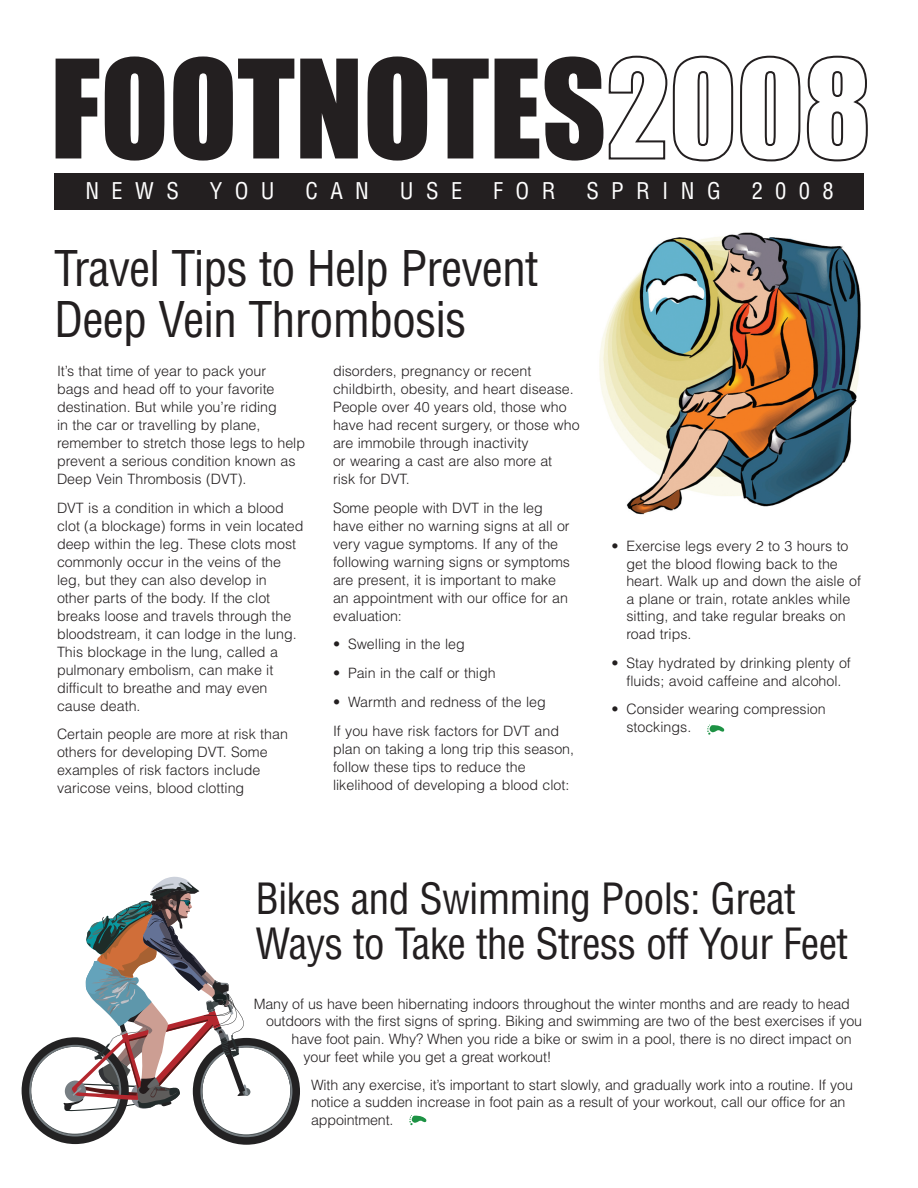
<style>
.page{position:relative;width:918px;height:1188px;background:#fff}
.page>*{position:absolute;margin:0;border:0;box-sizing:border-box;transform-origin:0 0}
.t1{font:126.3px "Impact";color:#231f20}
.Headline_1{font:condensed 48px/51px "Helvetica";letter-spacing:-.02em;color:#231f20}
.Headline_2{font:condensed 42px/45px "Helvetica";letter-spacing:-.02em;color:#231f20}
.t2{font:condensed 22.5px "Helvetica";letter-spacing:.55em;color:#fff}
.Text{font:300 14.25px/18px "Helvetica";color:#231f20}
</style>
<div class="page">
<img style="left:599px;top:232px;width:262px;height:283px">
<svg style="left:22px;top:877px;width:278px;height:268px"></svg>
<svg style="left:608px;top:55px;width:260px;height:107px"></svg>
<div style="left:54px;top:173px;width:810px;height:36px;background:#231f20"></div>
<svg style="left:707px;top:725px;width:18px;height:10px"></svg>
<svg style="left:409px;top:1115px;width:18px;height:10px"></svg>
<p class="t1" style="left:50px;top:31px;width:557px">FOOTNOTES</p>
<p class="t2" style="left:86px;top:177px;width:95px">NEWS</p>
<p class="t2" style="left:210px;top:177px;width:66px">YOU</p>
<p class="t2" style="left:306px;top:177px;width:65px">CAN</p>
<p class="t2" style="left:400px;top:177px;width:64px">USE</p>
<p class="t2" style="left:493px;top:177px;width:64px">FOR</p>
<p class="t2" style="left:586px;top:177px;width:136px">SPRING</p>
<p class="t2" style="left:752px;top:177px;width:84px">2008</p>
<p class="Headline_1" style="left:54px;top:242px;width:486px">Travel Tips to Help Prevent<br>Deep Vein Thrombosis</p>
<p class="Text" style="left:57px;top:361px;width:250px">It’s that time of year to pack your<br>bags and head off to your favorite destination. But while you’re riding<br>in the car or travelling by plane, remember to stretch those legs to help prevent a serious condition known as Deep Vein Thrombosis (DVT).</p>
<p class="Text" style="left:57px;top:498px;width:248px">DVT is a condition in which a blood clot (a blockage) forms in vein located deep within the leg. These clots most commonly occur in the veins of the leg, but they can also develop in<br>other parts of the body. If the clot breaks loose and travels through the bloodstream, it can lodge in the lung.<br>This blockage in the lung, called a pulmonary embolism, can make it difficult to breathe and may even cause death.</p>
<p class="Text" style="left:57px;top:725px;width:233px">Certain people are more at risk than others for developing DVT. Some examples of risk factors include varicose veins, blood clotting</p>
<p class="Text" style="left:333px;top:361px;width:248px">disorders, pregnancy or recent childbirth, obesity, and heart disease.<br>People over 40 years old, those who have had recent surgery, or those who are immobile through inactivity<br>or wearing a cast are also more at<br>risk for DVT.</p>
<p class="Text" style="left:333px;top:498px;width:239px">Some people with DVT in the leg have either no warning signs at all or very vague symptoms. If any of the following warning signs or symptoms are present, it is important to make an appointment with our office for an evaluation:</p>
<p class="Text" style="left:333px;top:635px;width:133px">• Swelling in the leg</p>
<p class="Text" style="left:333px;top:664px;width:164px">• Pain in the calf or thigh</p>
<p class="Text" style="left:333px;top:692px;width:214px">• Warmth and redness of the leg</p>
<p class="Text" style="left:333px;top:721px;width:243px">If you have risk factors for DVT and plan on taking a long trip this season, follow these tips to reduce the likelihood of developing a blood clot:</p>
<p class="Text" style="left:626px;top:537px;width:236px;text-indent:-15px">• Exercise legs every 2 to 3 hours to get the blood flowing back to the heart. Walk up and down the aisle of a plane or train, rotate ankles while sitting, and take regular breaks on road trips.</p>
<p class="Text" style="left:611px;top:653px;width:241px;text-align:center">• Stay hydrated by drinking plenty of fluids; avoid caffeine and alcohol.</p>
<p class="Text" style="left:626px;top:700px;width:201px;line-height:17.5px;text-indent:-15px">• Consider wearing compression stockings.</p>
<p class="Headline_2" style="left:256px;top:876px;width:594px">Bikes and Swimming Pools: Great<br>Ways to Take the Stress off Your Feet</p>
<p class="Text" style="left:254px;top:994px;width:598px">Many of us have been hibernating indoors throughout the winter months and are ready to head</p>
<p class="Text" style="left:266px;top:1012px;width:598px">outdoors with the first signs of spring. Biking and swimming are two of the best exercises if you</p>
<p class="Text" style="left:292px;top:1030px;width:561px">have foot pain. Why? When you ride a bike or swim in a pool, there is no direct impact on</p>
<p class="Text" style="left:304px;top:1047px;width:250px">your feet while you get a great workout!</p>
<p class="Text" style="left:311px;top:1076px;width:543px;line-height:17.5px">With any exercise, it’s important to start slowly, and gradually work into a routine. If you notice a sudden increase in foot pain as a result of your workout, call our office for an appointment.</p>
</div>
